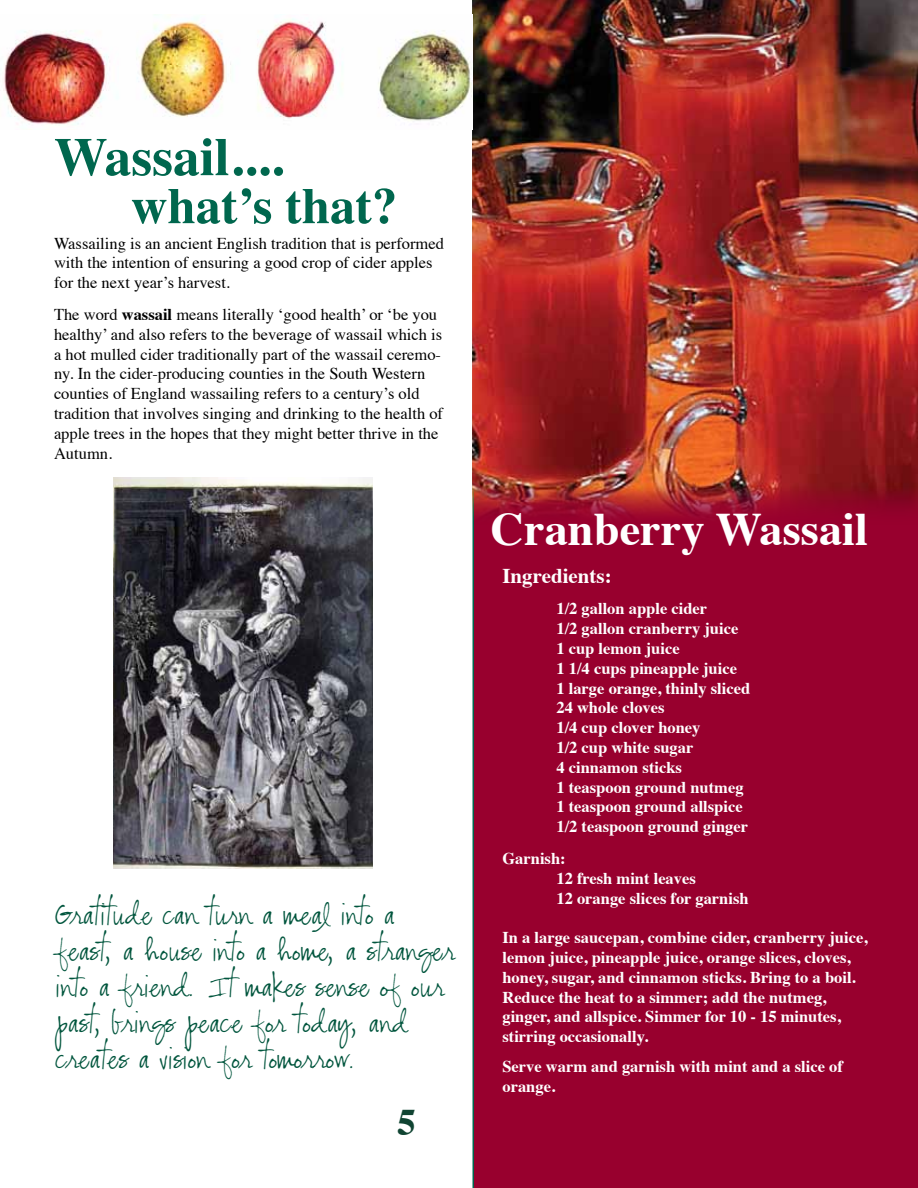
<style>
.page{position:relative;width:918px;height:1188px;background:#fff}
.page>*{position:absolute;margin:0;border:0;box-sizing:border-box;transform-origin:0 0}
.t1{font:700 53.55px "Times";color:#00674e}
.t2{font:700 50.55px "Times";color:#00674e}
.t3{font:700 46.5px "Times";color:#fff}
.t4{font:700 37.5px "Times";color:#104432}
.t5{font:30px/36px "CK Alis Writing";color:#00553d}
.t6{font:700 21px "Times";color:#fff}
.t7{font:700 16.5px/19.8px "Times";color:#fff}
.t8{font:16.5px/19.8px "Times";color:#000}
.s1{font-weight:700}
</style>
<div class="page">
<div style="left:472px;top:526px;width:446px;height:662px;background:#98002e"></div>
<img style="left:472px;top:0;width:446px;height:526px">
<img style="left:3px;top:18px;width:469px;height:107px">
<img style="left:114px;top:477px;width:258px;height:391px">
<h1 class="t1" style="left:54px;top:106px;width:231px">Wassail....</h1>
<h2 class="t2" style="left:131px;top:158px;width:268px">what’s that?</h2>
<p class="t8" style="left:54px;top:232px;width:392px">Wassailing is an ancient English tradition that is performed with the intention of ensuring a good crop of cider apples for the next year’s harvest.</p>
<p class="t8" style="left:54px;top:303px;width:391px">The word <span class="s1">wassail</span> means literally ‘good health’ or ‘be you healthy’ and also refers to the beverage of wassail which is a hot mulled cider traditionally part of the wassail ceremo&shy;ny. In the cider-producing counties in the South Western counties of England wassailing refers to a century’s old tradition that involves singing and drinking to the health of apple trees in the hopes that they might better thrive in the Autumn.</p>
<h3 class="t5" style="left:55px;top:896px;width:401px">Gratitude can turn a meal into a feast, a house into a home, a stranger into a friend. It makes sense of our past, brings peace for today, and creates a vision for tomorrow.</h3>
<h3 class="t4" style="left:397px;top:1087px;width:20px">5</h3>
<h3 class="t3" style="left:490px;top:485px;width:379px">Cranberry Wassail</h3>
<p class="t6" style="left:502px;top:555px;width:111px">Ingredients:</p>
<p class="t7" style="left:556px;top:597px;width:195px">1/2 gallon apple cider<br>1/2 gallon cranberry juice<br>1 cup lemon juice<br>1 1/4 cups pineapple juice<br>1 large orange, thinly sliced<br>24 whole cloves<br>1/4 cup clover honey<br>1/2 cup white sugar<br>4 cinnamon sticks<br>1 teaspoon ground nutmeg<br>1 teaspoon ground allspice<br>1/2 teaspoon ground ginger</p>
<p class="t7" style="left:556px;top:847px;width:194px;text-indent:-54px">Garnish:<br>12 fresh mint leaves<br>12 orange slices for garnish</p>
<p class="t7" style="left:502px;top:926px;width:367px">In a large saucepan, combine cider, cranberry juice, lemon juice, pineapple juice, orange slices, cloves, honey, sugar, and cinnamon sticks. Bring to a boil.<br>Reduce the heat to a simmer; add the nutmeg, ginger, and allspice. Simmer for 10 - 15 minutes, stirring occasionally.</p>
<p class="t7" style="left:502px;top:1055px;width:342px">Serve warm and garnish with mint and a slice of orange.</p>
</div>
